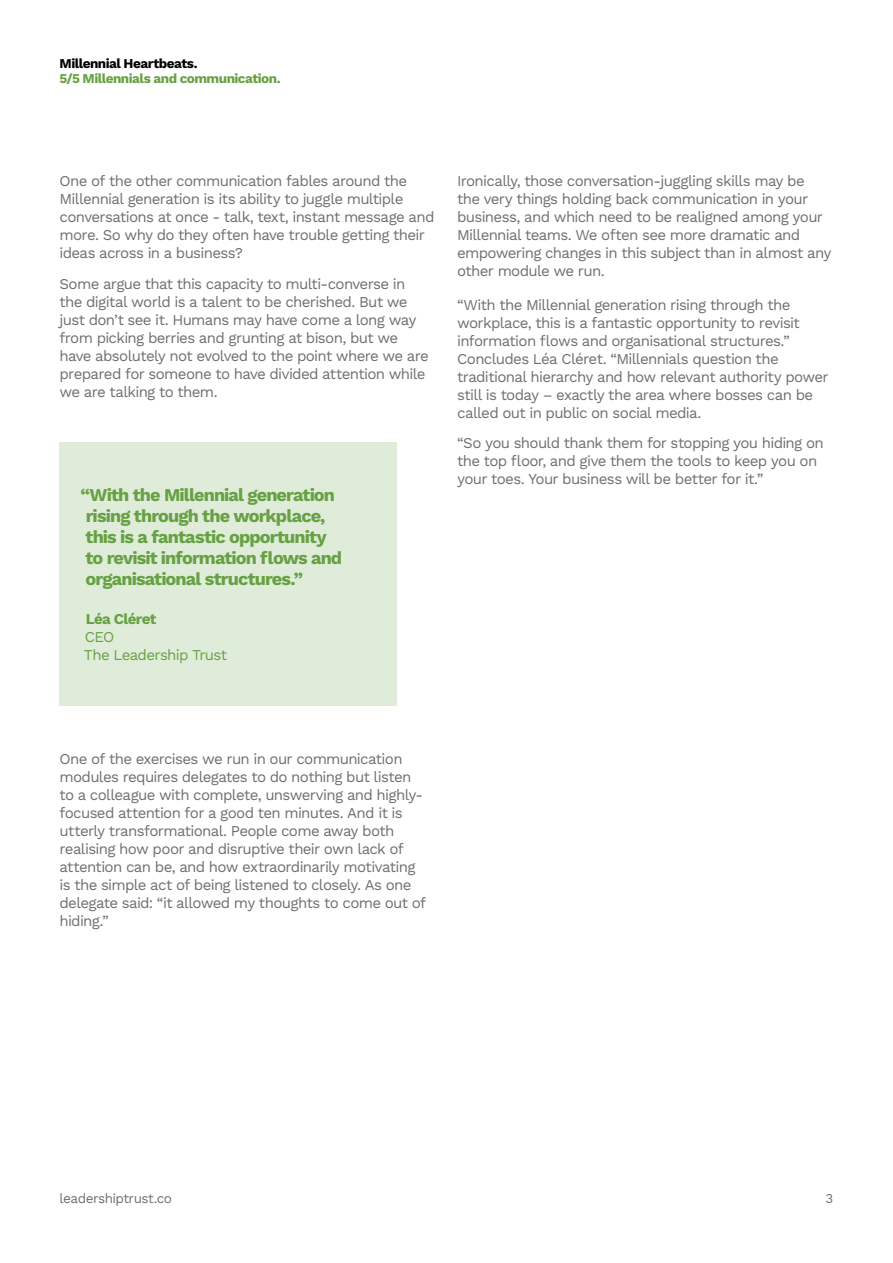
<style>
.page{position:relative;width:893px;height:1263px;background:#fff}
.page>*{position:absolute;margin:0;border:0;box-sizing:border-box;transform-origin:0 0}
.t1{font:700 18px/21px "Work Sans";letter-spacing:-.05em;color:#66a143}
.t2{font:15px/18px "Work Sans";letter-spacing:-.045em;color:#706f6f}
.t3{font:15px/18px "Work Sans";letter-spacing:-.045em;color:#66a143}
.t4{font:700 15px "Work Sans";letter-spacing:-.04em;color:#66a143}
.t5{font:700 13.5px "Work Sans";letter-spacing:-.04em;color:#66a143}
.t6{font:700 13.5px "Work Sans";letter-spacing:-.035em;color:#000}
.t7{font:13.5px "Work Sans";letter-spacing:-.04em;color:#706f6f}
</style>
<div class="page">
<div style="left:60px;top:442px;width:337px;height:264px;background:#e0ecda"></div>
<p class="t6" style="left:60px;top:56px;width:140px">Millennial Heartbeats.</p>
<p class="t5" style="left:60px;top:71px;width:223px">5/5 Millennials and communication.</p>
<p class="t2" style="left:60px;top:173px;width:377px">One of the other communication fables around the Millennial generation is its ability to juggle multiple conversations at once - talk, text, instant message and more. So why do they often have trouble getting their ideas across in a business?</p>
<p class="t2" style="left:60px;top:276px;width:371px">Some argue that this capacity to multi-converse in the digital world is a talent to be cherished. But we just don’t see it. Humans may have come a long way from picking berries and grunting at bison, but we have absolutely not evolved to the point where we are prepared for someone to have divided attention while we are talking to them.</p>
<p class="t1" style="left:80px;top:485px;width:263px">“With the Millennial generation rising through the workplace, this is a fantastic opportunity to revisit information flows and organisational structures.”</p>
<p class="t4" style="left:86px;top:610px;width:72px">Léa Cléret</p>
<p class="t3" style="left:84px;top:628px;width:145px">CEO<br>The Leadership Trust</p>
<p class="t2" style="left:457px;top:173px;width:376px">Ironically, those conversation-juggling skills may be the very things holding back communication in your business, and which need to be realigned among your Millennial teams. We often see more dramatic and empowering changes in this subject than in almost any other module we run.</p>
<p class="t2" style="left:457px;top:296px;width:373px">“With the Millennial generation rising through the workplace, this is a fantastic opportunity to revisit information flows and organisational structures.” Concludes Léa Cléret. “Millennials question the traditional hierarchy and how relevant authority power still is today – exactly the area where bosses can be called out in public on social media.</p>
<p class="t2" style="left:457px;top:435px;width:368px">“So you should thank them for stopping you hiding on the top floor, and give them the tools to keep you on your toes. Your business will be better for it.”</p>
<p class="t2" style="left:60px;top:750px;width:368px">One of the exercises we run in our communication modules requires delegates to do nothing but listen to a colleague with complete, unswerving and highly&shy;focused attention for a good ten minutes. And it is utterly transformational. People come away both realising how poor and disruptive their own lack of attention can be, and how extraordinarily motivating is the simple act of being listened to closely. As one delegate said: “it allowed my thoughts to come out of hiding.”</p>
<p class="t7" style="left:60px;top:1191px;width:114px">leadershiptrust.co</p>
<p class="t7" style="left:826px;top:1191px;width:9px">3</p>
</div>
